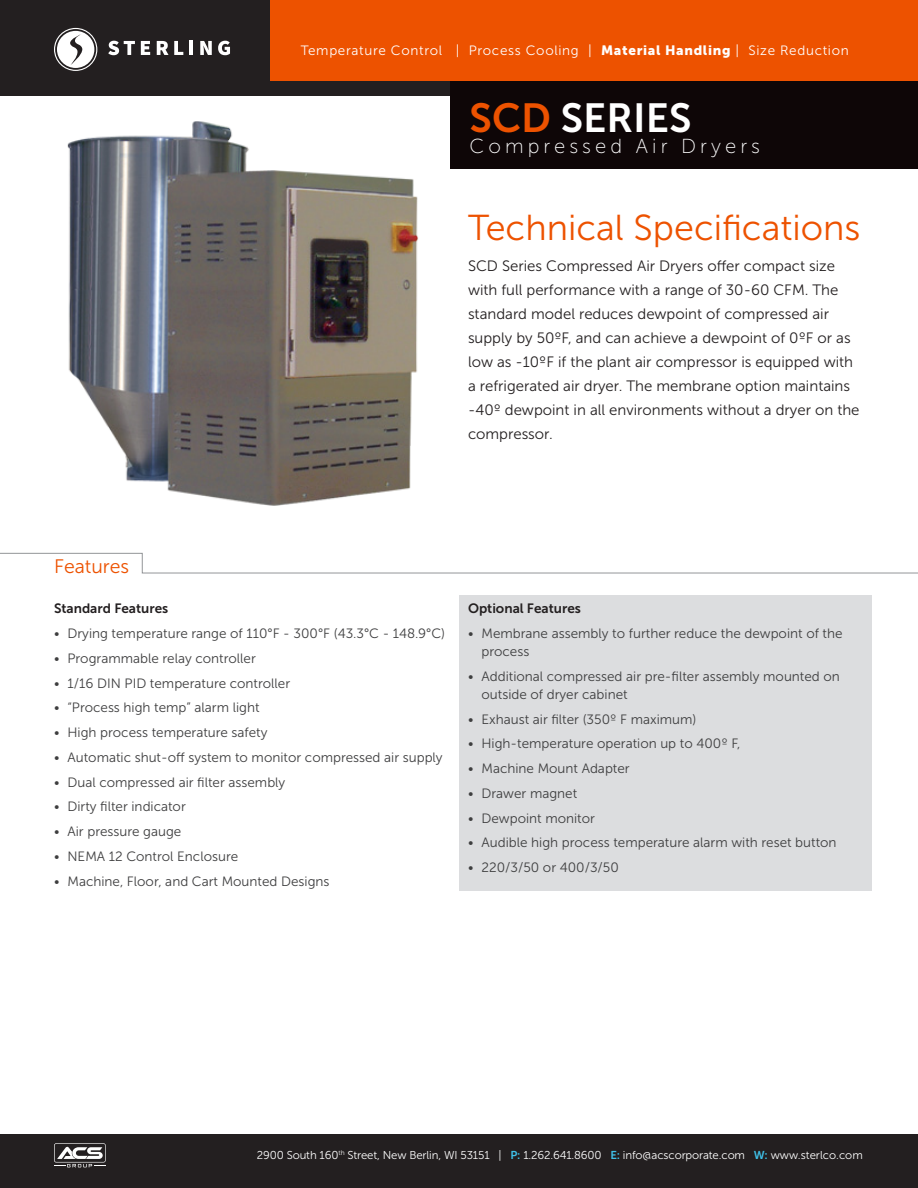
<style>
.page{position:relative;width:918px;height:1188px;background:#fff}
.page>*{position:absolute;margin:0;border:0;box-sizing:border-box;transform-origin:0 0}
.t1{font:40.5px "Museo Sans 700";color:#fff}
.page-text-featured-p{font:36px "Museo Sans 300";color:#ed5200}
.t2{font:20.25px "Museo Sans 100";letter-spacing:.2em;color:#fff}
.page-text-featured-p-2{font:19.5px "Museo Sans 300";color:#ed5200}
.page-text-featured-p-3{font:15px/24px "Museo Sans 300";color:#231f20}
.page-text-8{font:13.5px/18px "Museo Sans 300";color:#3e3e3f}
.Top-capabiliities{font:13.5px "Museo Sans 300";letter-spacing:.05em;color:#fff}
.page-text-8-2{font:13.5px "Museo Sans 700";color:#231f20}
.t3{font:11.4px "Museo Sans 300";letter-spacing:-.01em;color:#fff}
.s1{font-family:"Museo Sans 900"}
.s2{color:#ed5200}
.s3{font-family:"Museo Sans 700";color:#3fc1e9}
</style>
<div class="page">
<div style="left:0;top:0;width:918px;height:95px;background:#231f20"></div>
<div style="left:450px;top:0;width:468px;height:168px;background:#0e0607"></div>
<div style="left:270px;top:0;width:648px;height:81px;background:#ed5200"></div>
<svg style="left:200px;top:41px;width:12px;height:9px"></svg>
<svg style="left:218px;top:41px;width:12px;height:9px"></svg>
<svg style="left:108px;top:41px;width:27px;height:9px"></svg>
<svg style="left:141px;top:41px;width:9px;height:9px"></svg>
<svg style="left:157px;top:41px;width:21px;height:9px"></svg>
<hr style="left:190px;top:41px;width:3px;height:14px;background:#fff">
<svg style="left:54px;top:28px;width:43px;height:22px"></svg>
<div style="left:0;top:1134px;width:918px;height:54px;background:#231f20"></div>
<svg style="left:54px;top:1143px;width:52px;height:24px"></svg>
<div style="left:459px;top:595px;width:413px;height:296px;background:#dcdddf"></div>
<svg style="left:0;top:553px;width:918px;height:21px"></svg>
<img style="left:22px;top:50px;width:422px;height:524px">
<p class="Top-capabiliities" style="left:301px;top:43px;width:550px">Temperature Control | Process Cooling | <span class="s1">Material Handling</span> | Size Reduction</p>
<p class="t1" style="left:470px;top:95px;width:223px"><span class="s2">SCD</span> SERIES</p>
<p class="t2" style="left:470px;top:135px;width:292px">Compressed Air Dryers</p>
<p class="page-text-featured-p" style="left:468px;top:208px;width:394px">Technical Specifications</p>
<p class="page-text-featured-p-3" style="left:468px;top:254px;width:393px">SCD Series Compressed Air Dryers offer compact size with full performance with a range of 30-60 CFM. The standard model reduces dewpoint of compressed air supply by 50ºF, and can achieve a dewpoint of 0ºF or as low as -10ºF if the plant air compressor is equipped with a refrigerated air dryer. The membrane option maintains -40º dewpoint in all environments without a dryer on the compressor.</p>
<p class="page-text-featured-p-2" style="left:54px;top:556px;width:77px">Features</p>
<p class="page-text-8-2" style="left:54px;top:601px;width:116px">Standard Features</p>
<p class="page-text-8" style="left:54px;top:625px;width:393px">• Drying temperature range of 110°F - 300°F (43.3°C - 148.9°C)</p>
<p class="page-text-8" style="left:54px;top:649px;width:203px">• Programmable relay controller</p>
<p class="page-text-8" style="left:54px;top:674px;width:238px">• 1/16 DIN PID temperature controller</p>
<p class="page-text-8" style="left:54px;top:699px;width:207px">• “Process high temp” alarm light</p>
<p class="page-text-8" style="left:54px;top:724px;width:215px">• High process temperature safety</p>
<p class="page-text-8" style="left:54px;top:748px;width:390px">• Automatic shut-off system to monitor compressed air supply</p>
<p class="page-text-8" style="left:54px;top:773px;width:233px">• Dual compressed air filter assembly</p>
<p class="page-text-8" style="left:54px;top:798px;width:133px">• Dirty filter indicator</p>
<p class="page-text-8" style="left:54px;top:823px;width:129px">• Air pressure gauge</p>
<p class="page-text-8" style="left:54px;top:847px;width:186px">• NEMA 12 Control Enclosure</p>
<p class="page-text-8" style="left:54px;top:872px;width:277px">• Machine, Floor, and Cart Mounted Designs</p>
<p class="page-text-8-2" style="left:468px;top:601px;width:114px">Optional Features</p>
<p class="page-text-8" style="left:482px;top:625px;width:363px;text-indent:-14px">• Membrane assembly to further reduce the dewpoint of the process</p>
<p class="page-text-8" style="left:482px;top:667px;width:360px;text-indent:-14px">• Additional compressed air pre-filter assembly mounted on outside of dryer cabinet</p>
<p class="page-text-8" style="left:468px;top:710px;width:230px">• Exhaust air filter (350º F maximum)</p>
<p class="page-text-8" style="left:468px;top:735px;width:274px">• High-temperature operation up to 400º F,</p>
<p class="page-text-8" style="left:468px;top:760px;width:163px">• Machine Mount Adapter</p>
<p class="page-text-8" style="left:468px;top:784px;width:111px">• Drawer magnet</p>
<p class="page-text-8" style="left:468px;top:809px;width:129px">• Dewpoint monitor</p>
<p class="page-text-8" style="left:468px;top:834px;width:370px">• Audible high process temperature alarm with reset button</p>
<p class="page-text-8" style="left:468px;top:859px;width:152px">• 220/3/50 or 400/3/50</p>
<p class="t3" style="left:257px;top:1148px;width:608px">2900 South 160<sup>th</sup> Street, New Berlin, WI 53151 | <span class="s3">P:</span> 1.262.641.8600 <span class="s3">E:</span> info@acscorporate.com <span class="s3">W:</span> www.sterlco.com</p>
</div>
